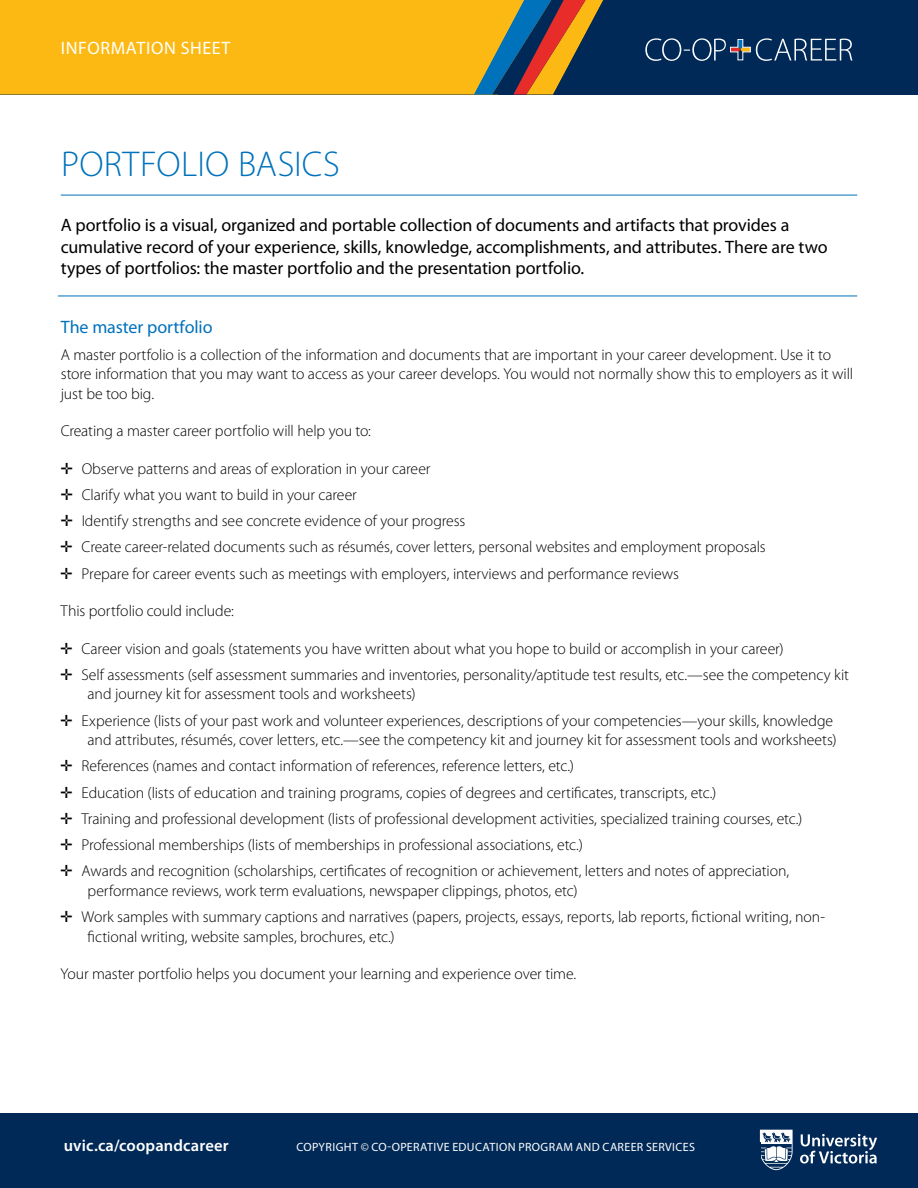
<style>
.page{position:relative;width:918px;height:1188px;background:#fff}
.page>*{position:absolute;margin:0;border:0;box-sizing:border-box;transform-origin:0 0}
.t1{font:300 36px "Myriad Pro";letter-spacing:.01em;color:#0072bc}
.t2{font:18px/21px "Myriad Pro";letter-spacing:-.005em;color:#000}
.t3{font:18px "Myriad Pro";letter-spacing:-.005em;color:#0072bc}
.t4{font:18px "Myriad Pro";letter-spacing:.035em;color:#fff}
.t5{font:600 16.5px "Myriad Pro";letter-spacing:.01em;color:#fff}
.t6{font:300 15.75px/26.2px "Myriad Pro";letter-spacing:-.005em;color:#000}
.t7{font:12px "Myriad Pro";letter-spacing:.03em;color:#fff}
</style>
<div class="page">
<div style="left:0;top:0;width:918px;height:95px;background:#002957"></div>
<div style="left:0;top:0;width:553px;height:95px;background:#fdb913"></div>
<svg style="left:645px;top:38px;width:208px;height:23px"></svg>
<svg style="left:474px;top:0;width:129px;height:94px"></svg>
<hr style="left:61px;top:195px;width:796px;height:1px;background:#0072bc">
<hr style="left:58px;top:296px;width:799px;height:1px;background:#0072bc">
<div style="left:0;top:1114px;width:918px;height:74px;background:#002957"></div>
<svg style="left:760px;top:1130px;width:33px;height:40px"></svg>
<svg style="left:800px;top:1134px;width:77px;height:30px"></svg>
<p class="t4" style="left:61px;top:37px;width:171px">INFORMATION SHEET</p>
<h1 class="t1" style="left:61px;top:142px;width:280px">PORTFOLIO BASICS</h1>
<p class="t2" style="left:61px;top:215px;width:768px">A portfolio is a visual, organized and portable collection of documents and artifacts that provides a cumulative record of your experience, skills, knowledge, accomplishments, and attributes. There are two types of portfolios: the master portfolio and the presentation portfolio.</p>
<p class="t3" style="left:61px;top:316px;width:153px">The master portfolio</p>
<p class="t6" style="left:61px;top:344px;width:794px;line-height:19.5px">A master portfolio is a collection of the information and documents that are important in your career development. Use it to store information that you may want to access as your career develops. You would not normally show this to employers as it will just be too big.</p>
<p class="t6" style="left:61px;top:418px;width:312px">Creating a master career portfolio will help you to:</p>
<p class="t6" style="left:61px;top:455px;width:707px">✛ Observe patterns and areas of exploration in your career<br>✛ Clarify what you want to build in your career<br>✛ Identify strengths and see concrete evidence of your progress<br>✛ Create career-related documents such as résumés, cover letters, personal websites and employment proposals ✛ Prepare for career events such as meetings with employers, interviews and performance reviews</p>
<p class="t6" style="left:61px;top:598px;width:175px">This portfolio could include:</p>
<p class="t6" style="left:61px;top:635px;width:790px">✛ Career vision and goals (statements you have written about what you hope to build or accomplish in your career)<br>✛ Self assessments (self assessment summaries and inventories, personality/aptitude test results, etc.—see the competency kit</p>
<p class="t6" style="left:61px;top:681px;width:774px;text-indent:27px">and journey kit for assessment tools and worksheets)<br>✛ Experience (lists of your past work and volunteer experiences, descriptions of your competencies—your skills, knowledge</p>
<p class="t6" style="left:61px;top:727px;width:778px;text-indent:27px">and attributes, résumés, cover letters, etc.—see the competency kit and journey kit for assessment tools and worksheets) ✛ References (names and contact information of references, reference letters, etc.)<br>✛ Education (lists of education and training programs, copies of degrees and certificates, transcripts, etc.)<br>✛ Training and professional development (lists of professional development activities, specialized training courses, etc.)<br>✛ Professional memberships (lists of memberships in professional associations, etc.)<br>✛ Awards and recognition (scholarships, certificates of recognition or achievement, letters and notes of appreciation,</p>
<p class="t6" style="left:61px;top:877px;width:766px;text-indent:27px">performance reviews, work term evaluations, newspaper clippings, photos, etc)<br>✛ Work samples with summary captions and narratives (papers, projects, essays, reports, lab reports, fictional writing, non-</p>
<p class="t6" style="left:88px;top:923px;width:309px">fictional writing, website samples, brochures, etc.)</p>
<p class="t6" style="left:61px;top:961px;width:517px">Your master portfolio helps you document your learning and experience over time.</p>
<p class="t5" style="left:64px;top:1135px;width:166px">uvic.ca/coopandcareer</p>
<p class="t7" style="left:296px;top:1140px;width:400px">COPYRIGHT © CO-OPERATIVE EDUCATION PROGRAM AND CAREER SERVICES</p>
</div>
